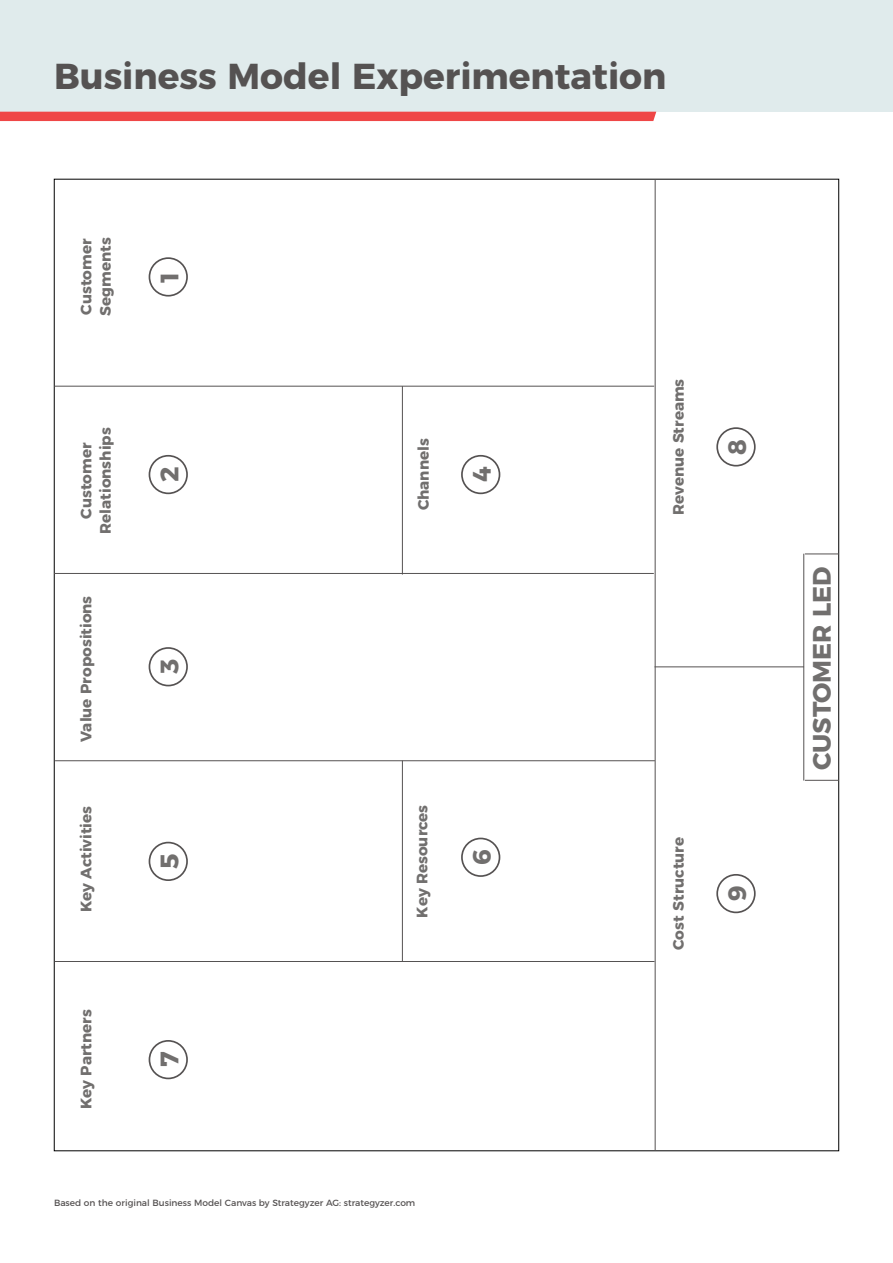
<style>
.page{position:relative;width:893px;height:1263px;background:#fff}
.page>*{position:absolute;margin:0;border:0;box-sizing:border-box;transform-origin:0 0}
.t1{font:700 36px "Montserrat";color:#555252}
.t2{font:700 25.2px "Montserrat";color:#716f6e}
.t3{font:700 15.15px/19.5px "Montserrat";color:#716f6e;text-align:center}
.t4{font:9px "Montserrat";color:#555252}
</style>
<div class="page">
<div style="left:0;top:0;width:893px;height:112px;background:#e0ebec"></div>
<div style="left:0;top:112px;width:656px;height:9px;background:#ef4646"></div>
<hr style="left:55px;top:961px;width:599px;height:1px;background:#555252">
<hr style="left:55px;top:760px;width:600px;height:1px;background:#555252">
<hr style="left:654px;top:667px;width:150px;height:1px;background:#555252">
<hr style="left:805px;top:554px;width:34px;height:1px;background:#555252">
<hr style="left:805px;top:780px;width:34px;height:1px;background:#555252">
<hr style="left:655px;top:179px;width:1px;height:971px;background:#555252">
<hr style="left:402px;top:760px;width:1px;height:201px;background:#555252">
<hr style="left:402px;top:386px;width:1px;height:188px;background:#555252">
<hr style="left:803px;top:554px;width:1px;height:226px;background:#555252">
<hr style="left:54px;top:573px;width:600px;height:1px;background:#555252">
<hr style="left:54px;top:386px;width:600px;height:1px;background:#555252">
<div style="left:149px;top:257px;width:39px;height:40px;border:2px solid #555252;border-radius:50%"></div>
<div style="left:149px;top:455px;width:39px;height:39px;border:2px solid #555252;border-radius:50%"></div>
<div style="left:461px;top:455px;width:39px;height:39px;border:2px solid #555252;border-radius:50%"></div>
<div style="left:461px;top:838px;width:39px;height:39px;border:2px solid #555252;border-radius:50%"></div>
<div style="left:716px;top:427px;width:40px;height:39px;border:2px solid #555252;border-radius:50%"></div>
<div style="left:716px;top:874px;width:40px;height:39px;border:2px solid #555252;border-radius:50%"></div>
<div style="left:149px;top:647px;width:39px;height:39px;border:2px solid #555252;border-radius:50%"></div>
<div style="left:149px;top:842px;width:39px;height:39px;border:2px solid #555252;border-radius:50%"></div>
<div style="left:149px;top:1040px;width:39px;height:39px;border:2px solid #555252;border-radius:50%"></div>
<p class="t1" style="left:54px;top:47px;width:614px">Business Model Experimentation</p>
<p class="t3" style="left:75px;top:316px;width:80px;text-align:left;rotate:-90deg">Customer<br>Segments</p>
<p class="t3" style="left:75px;top:534px;width:108px;rotate:-90deg">Customer<br>Relationships</p>
<p class="t3" style="left:75px;top:742px;width:148px;rotate:-90deg">Value Propositions</p>
<p class="t3" style="left:75px;top:912px;width:108px;rotate:-90deg">Key Activities</p>
<p class="t3" style="left:75px;top:1109px;width:101px;rotate:-90deg">Key Partners</p>
<p class="t2" style="left:149px;top:285px;width:17px;rotate:-90deg">1</p>
<p class="t3" style="left:412px;top:510px;width:74px;rotate:-90deg">Channels</p>
<p class="t2" style="left:149px;top:482px;width:17px;rotate:-90deg">2</p>
<p class="t2" style="left:461px;top:482px;width:17px;rotate:-90deg">4</p>
<p class="t2" style="left:149px;top:674px;width:17px;rotate:-90deg">3</p>
<p class="t2" style="left:149px;top:869px;width:17px;rotate:-90deg">5</p>
<p class="t2" style="left:149px;top:1067px;width:17px;rotate:-90deg">7</p>
<p class="t3" style="left:411px;top:918px;width:114px;rotate:-90deg">Key Resources</p>
<p class="t2" style="left:461px;top:865px;width:17px;rotate:-90deg">6</p>
<p class="t4" style="left:54px;top:1195px;width:363px">Based on the original Business Model Canvas by Strategyzer AG: strategyzer.com</p>
<p class="t3" style="left:667px;top:515px;width:138px;rotate:-90deg">Revenue Streams</p>
<p class="t2" style="left:717px;top:454px;width:17px;rotate:-90deg">8</p>
<p class="t3" style="left:667px;top:950px;width:114px;rotate:-90deg">Cost Structure</p>
<p class="t2" style="left:717px;top:901px;width:17px;rotate:-90deg">9</p>
<p class="t2" style="left:801px;top:770px;width:206px;rotate:-90deg">CUSTOMER LED</p>
</div>
